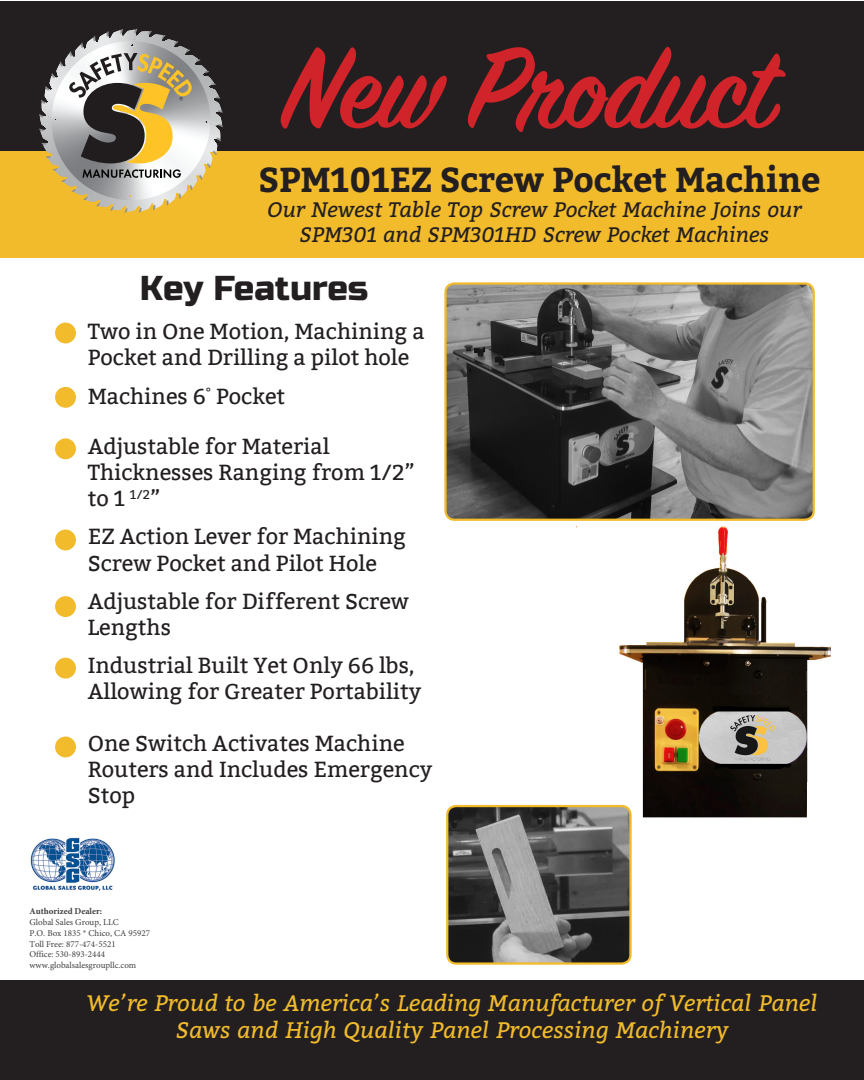
<style>
.page{position:relative;width:864px;height:1080px;background:#fff}
.page>*{position:absolute;margin:0;border:0;box-sizing:border-box;transform-origin:0 0}
.t1{font:600 126.75px "Sign Painter House Script";letter-spacing:-.005em;color:#d1232a}
.t2{font:700 34.5px "Bitter";letter-spacing:-.005em;color:#231f20}
.HeadI{font:34.5px "Russo One";color:#231f20}
.HeadI-2{font:italic 22.5px/27px "Bitter";color:#f2bb2c;text-align:center}
.BulletedList{font:21.75px/26.1px "Bitter";color:#231f20}
.t3{font:italic 21px/25.2px "Bitter";letter-spacing:-.005em;color:#231f20;text-align:center}
.t4{font:9px/10.8px "Minion Pro";color:#404040}
.t5{font:700 9px "Minion Pro";color:#404040}
</style>
<div class="page">
<div style="left:0;top:2px;width:864px;height:150px;background:#231f20"></div>
<div style="left:0;top:151px;width:864px;height:107px;background:#f2bb2c"></div>
<div style="left:0;top:980px;width:864px;height:100px;background:#231f20"></div>
<svg style="left:39px;top:29px;width:184px;height:184px"></svg>
<img style="left:571px;top:525px;width:259px;height:293px">
<img style="left:447px;top:285px;width:365px;height:233px">
<div style="left:444px;top:282px;width:371px;height:239px;border:2px solid #f2bb2c;border-radius:9px"></div>
<div style="left:55px;top:323px;width:21px;height:20px;background:#f2bb2c;border-radius:50%"></div>
<div style="left:55px;top:387px;width:21px;height:21px;background:#f2bb2c;border-radius:50%"></div>
<div style="left:55px;top:438px;width:21px;height:21px;background:#f2bb2c;border-radius:50%"></div>
<div style="left:55px;top:530px;width:21px;height:20px;background:#f2bb2c;border-radius:50%"></div>
<div style="left:55px;top:596px;width:21px;height:21px;background:#f2bb2c;border-radius:50%"></div>
<div style="left:55px;top:658px;width:21px;height:21px;background:#f2bb2c;border-radius:50%"></div>
<div style="left:55px;top:737px;width:21px;height:20px;background:#f2bb2c;border-radius:50%"></div>
<img style="left:449px;top:806px;width:182px;height:156px">
<div style="left:446px;top:805px;width:186px;height:160px;border:2px solid #f2bb2c;border-radius:9px"></div>
<img style="left:30px;top:837px;width:85px;height:54px">
<p class="t1" style="left:283px;top:12px;width:492px">New Product</p>
<p class="t2" style="left:258px;top:159px;width:564px">SPM101EZ Screw Pocket Machine</p>
<p class="t3" style="left:267px;top:196px;width:536px">Our Newest Table Top Screw Pocket Machine Joins our<br>SPM301 and SPM301HD Screw Pocket Machines</p>
<p class="HeadI" style="left:140px;top:268px;width:230px">Key Features</p>
<p class="BulletedList" style="left:88px;top:319px;width:338px">Two in One Motion, Machining a<br>Pocket and Drilling a pilot hole</p>
<p class="BulletedList" style="left:88px;top:383px;width:199px">Machines 6<sup>°</sup> Pocket</p>
<p class="BulletedList" style="left:88px;top:434px;width:329px">Adjustable for Material<br>Thicknesses Ranging from 1/2” to 1 <sup>1/2</sup>”</p>
<p class="BulletedList" style="left:88px;top:524px;width:320px">EZ Action Lever for Machining<br>Screw Pocket and Pilot Hole</p>
<p class="BulletedList" style="left:88px;top:588px;width:323px">Adjustable for Different Screw<br>Lengths</p>
<p class="BulletedList" style="left:88px;top:653px;width:335px">Industrial Built Yet Only 66 lbs,<br>Allowing for Greater Portability</p>
<p class="BulletedList" style="left:88px;top:731px;width:346px">One Switch Activates Machine<br>Routers and Includes Emergency<br>Stop</p>
<p class="t5" style="left:29px;top:905px;width:74px">Authorized Dealer:</p>
<p class="t4" style="left:29px;top:917px;width:122px">Global Sales Group, LLC<br>P.O. Box 1835 * Chico, CA 95927<br>Toll Free: 877-474-5521<br>Office: 530-893-2444 www.globalsalesgroupllc.com</p>
<p class="HeadI-2" style="left:87px;top:988px;width:733px">We’re Proud to be America’s Leading Manufacturer of Vertical Panel<br>Saws and High Quality Panel Processing Machinery</p>
</div>
